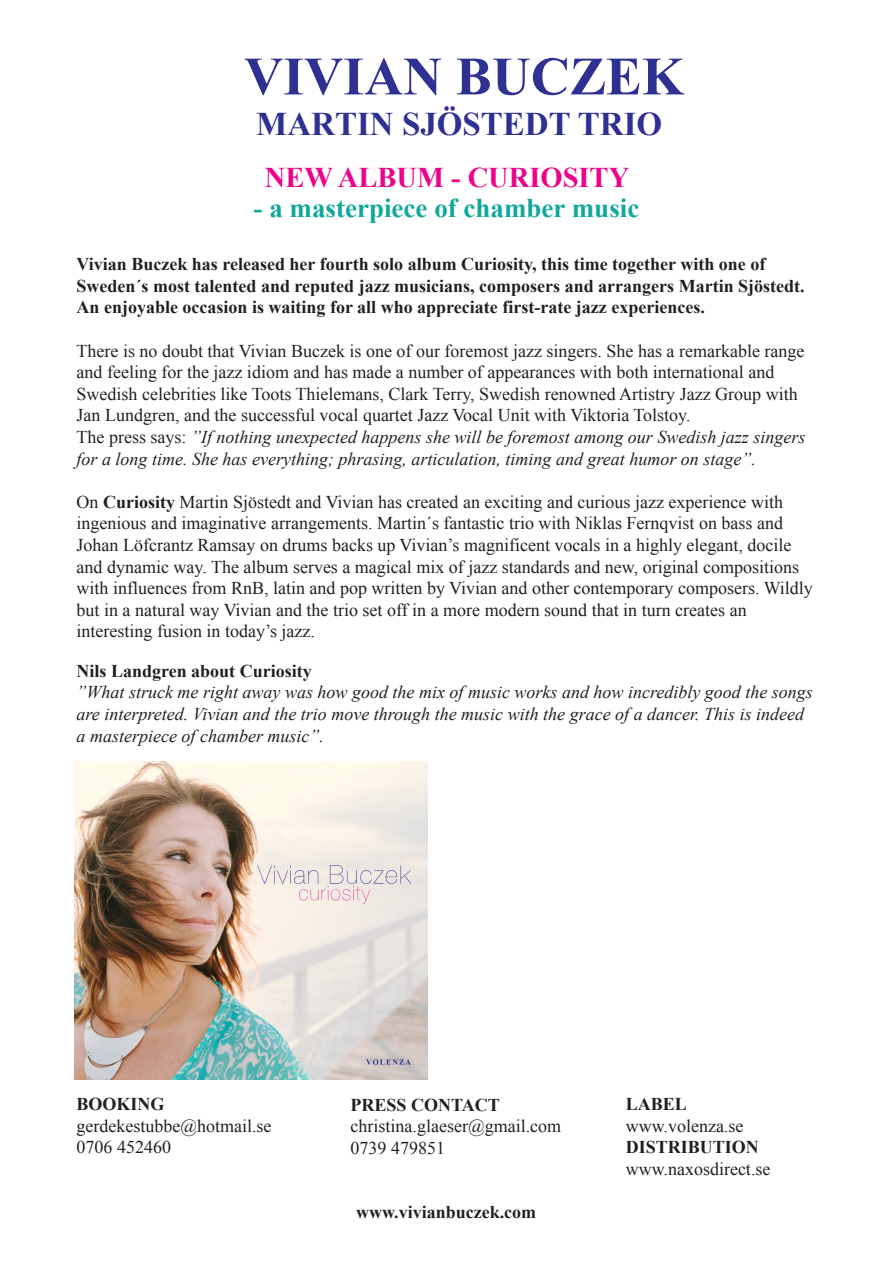
<style>
.page{position:relative;width:893px;height:1263px;background:#fff}
.page>*{position:absolute;margin:0;border:0;box-sizing:border-box;transform-origin:0 0}
.t1{font:700 54px "Times New Roman";color:#2e3092}
.t2{font:700 33px "Times New Roman";color:#2e3092}
.t3{font:700 28.5px "Times New Roman";color:#ed028c}
.t4{font:700 27px "Times New Roman";color:#12a79d}
.t5{font:18px/21.6px "Times New Roman";color:#231f20}
.t6{font:700 18px/21.6px "Times New Roman";color:#231f20}
.t7{font:italic 18px/21.6px "Times New Roman";color:#231f20}
.s1{font-style:italic}
.s2{font-weight:700}
</style>
<div class="page">
<img style="left:75px;top:762px;width:353px;height:317px">
<h1 class="t1" style="left:244px;top:39px;width:441px">VIVIAN BUCZEK</h1>
<h2 class="t2" style="left:256px;top:101px;width:407px">MARTIN SJÖSTEDT TRIO</h2>
<h3 class="t3" style="left:265px;top:157px;width:366px">NEW ALBUM - CURIOSITY</h3>
<h3 class="t4" style="left:254px;top:189px;width:387px">- a masterpiece of chamber music</h3>
<p class="t6" style="left:77px;top:253px;width:730px">Vivian Buczek has released her fourth solo album Curiosity, this time together with one of<br>Sweden´s most talented and reputed jazz musicians, composers and arrangers Martin Sjöstedt.<br>An enjoyable occasion is waiting for all who appreciate first-rate jazz experiences.</p>
<p class="t5" style="left:77px;top:339px;width:730px">There is no doubt that Vivian Buczek is one of our foremost jazz singers. She has a remarkable range and feeling for the jazz idiom and has made a number of appearances with both international and Swedish celebrities like Toots Thielemans, Clark Terry, Swedish renowned Artistry Jazz Group with Jan Lundgren, and the successful vocal quartet Jazz Vocal Unit with Viktoria Tolstoy.<br>The press says: <span class="s1">”If nothing unexpected happens she will be foremost among our Swedish jazz singers for a long time. She has everything; phrasing, articulation, timing and great humor on stage”.</span></p>
<p class="t5" style="left:77px;top:491px;width:738px">On <span class="s2">Curiosity</span> Martin Sjöstedt and Vivian has created an exciting and curious jazz experience with ingenious and imaginative arrangements. Martin´s fantastic trio with Niklas Fernqvist on bass and Johan Löfcrantz Ramsay on drums backs up Vivian’s magnificent vocals in a highly elegant, docile and dynamic way. The album serves a magical mix of jazz standards and new, original compositions with influences from RnB, latin and pop written by Vivian and other contemporary composers. Wildly but in a natural way Vivian and the trio set off in a more modern sound that in turn creates an interesting fusion in today’s jazz.</p>
<p class="t6" style="left:77px;top:659px;width:237px">Nils Landgren about Curiosity</p>
<p class="t7" style="left:77px;top:681px;width:738px">”What struck me right away was how good the mix of music works and how incredibly good the songs are interpreted. Vivian and the trio move through the music with the grace of a dancer. This is indeed a masterpiece of chamber music”.</p>
<p class="t6" style="left:77px;top:1093px;width:90px">BOOKING</p>
<p class="t5" style="left:77px;top:1114px;width:197px">gerdekestubbe@hotmail.se<br>0706 452460</p>
<p class="t6" style="left:351px;top:1093px;width:151px">PRESS CONTACT</p>
<p class="t5" style="left:351px;top:1115px;width:212px">christina.glaeser@gmail.com<br>0739 479851</p>
<p class="t6" style="left:356px;top:1200px;width:182px">www.vivianbuczek.com</p>
<p class="t6" style="left:626px;top:1093px;width:63px">LABEL</p>
<p class="t5" style="left:626px;top:1114px;width:119px">www.volenza.se</p>
<p class="t6" style="left:626px;top:1136px;width:135px">DISTRIBUTION</p>
<p class="t5" style="left:626px;top:1158px;width:146px">www.naxosdirect.se</p>
</div>
